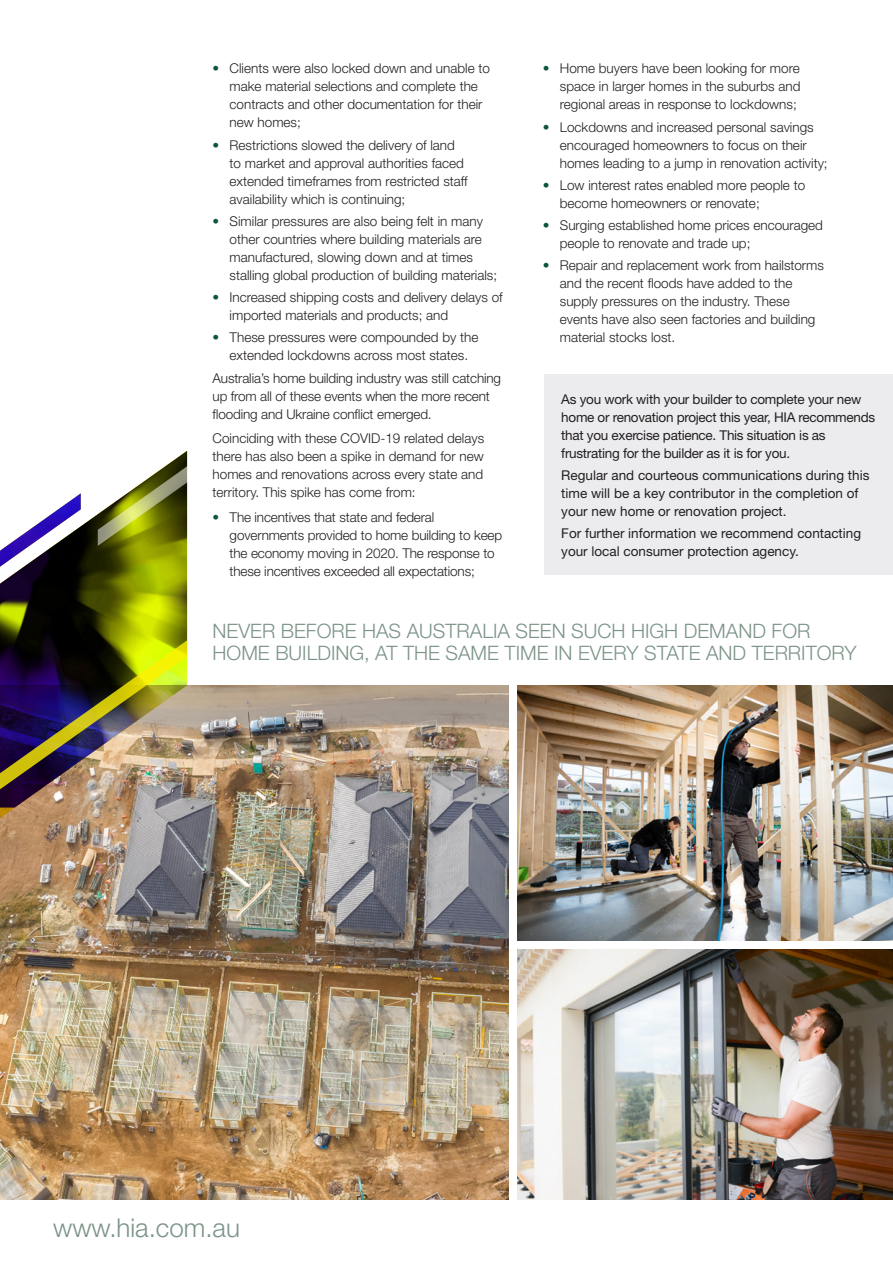
<style>
.page{position:relative;width:893px;height:1263px;background:#fff}
.page>*{position:absolute;margin:0;border:0;box-sizing:border-box;transform-origin:0 0}
.t1{font:300 25.95px "Helvetica Neue LT Std";color:#7c9488}
.t2{font:300 19.95px/21.8px "Helvetica Neue LT Std";color:#7c9488}
.t3{font:300 13.5px/18px "Helvetica Neue LT Std";color:#231f20}
.t4{font:13.5px/18px "Helvetica Neue LT Std";color:#231f20}
.t5{font:13.5px/18px "Helvetica Neue LT Std";letter-spacing:-.02em;color:#231f20}
.s1{color:#0e553e}
</style>
<div class="page">
<div style="left:544px;top:374px;width:349px;height:201px;background:#ececee"></div>
<img style="left:0;top:685px;width:509px;height:514px">
<img style="left:517px;top:685px;width:376px;height:255px">
<img style="left:517px;top:949px;width:376px;height:250px">
<svg style="left:0;top:807px;width:187px;height:11px;background:#b79a7c"></svg>
<img style="left:0;top:514px;width:187px;height:293px">
<img style="left:0;top:493px;width:81px;height:74px">
<img style="left:0;top:640px;width:187px;height:149px">
<svg style="left:98px;top:451px;width:90px;height:95px"></svg>
<p class="t3" style="left:230px;top:59px;width:262px;text-indent:-17px"><span class="s1">•</span> Clients were also locked down and unable to make material selections and complete the contracts and other documentation for their new homes;</p>
<p class="t3" style="left:230px;top:136px;width:240px;text-indent:-17px"><span class="s1">•</span> Restrictions slowed the delivery of land to market and approval authorities faced extended timeframes from restricted staff availability which is continuing;</p>
<p class="t3" style="left:230px;top:212px;width:269px;text-indent:-17px"><span class="s1">•</span> Similar pressures are also being felt in many other countries where building materials are manufactured, slowing down and at times stalling global production of building materials;</p>
<p class="t3" style="left:230px;top:288px;width:275px;text-indent:-17px"><span class="s1">•</span> Increased shipping costs and delivery delays of imported materials and products; and</p>
<p class="t3" style="left:213px;top:328px;width:267px;text-align:center"><span class="s1">•</span> These pressures were compounded by the extended lockdowns across most states.</p>
<p class="t3" style="left:213px;top:369px;width:290px">Australia’s home building industry was still catching up from all of these events when the more recent flooding and Ukraine conflict emerged.</p>
<p class="t3" style="left:213px;top:429px;width:273px;text-align:justify">Coinciding with these COVID-19 related delays there has also been a spike in demand for new homes and renovations across every state and territory. This spike has come from:</p>
<p class="t3" style="left:230px;top:507px;width:274px;text-indent:-17px"><span class="s1">•</span> The incentives that state and federal governments provided to home building to keep the economy moving in 2020. The response to these incentives exceeded all expectations;</p>
<p class="t3" style="left:560px;top:59px;width:242px;text-align:justify;text-indent:-17px"><span class="s1">•</span> Home buyers have been looking for more space in larger homes in the suburbs and regional areas in response to lockdowns;</p>
<p class="t3" style="left:560px;top:118px;width:269px;text-indent:-17px"><span class="s1">•</span> Lockdowns and increased personal savings encouraged homeowners to focus on their homes leading to a jump in renovation activity;</p>
<p class="t3" style="left:560px;top:176px;width:247px;text-indent:-17px"><span class="s1">•</span> Low interest rates enabled more people to become homeowners or renovate;</p>
<p class="t3" style="left:560px;top:216px;width:265px;text-indent:-17px"><span class="s1">•</span> Surging established home prices encouraged people to renovate and trade up;</p>
<p class="t3" style="left:560px;top:256px;width:266px;text-indent:-17px"><span class="s1">•</span> Repair and replacement work from hailstorms and the recent floods have added to the supply pressures on the industry. These events have also seen factories and building material stocks lost.</p>
<p class="t5" style="left:561px;top:390px;width:315px">As you work with your builder to complete your new home or renovation project this year, HIA recommends that you exercise patience. This situation is as frustrating for the builder as it is for you.</p>
<p class="t4" style="left:561px;top:466px;width:310px">Regular and courteous communications during this time will be a key contributor in the completion of your new home or renovation project.</p>
<p class="t4" style="left:561px;top:524px;width:301px">For further information we recommend contacting your local consumer protection agency.</p>
<p class="t2" style="left:213px;top:620px;width:646px">NEVER BEFORE HAS AUSTRALIA SEEN SUCH HIGH DEMAND FOR<br>HOME BUILDING, AT THE SAME TIME IN EVERY STATE AND TERRITORY</p>
<p class="t1" style="left:53px;top:1211px;width:188px">www.hia.com.au</p>
</div>
